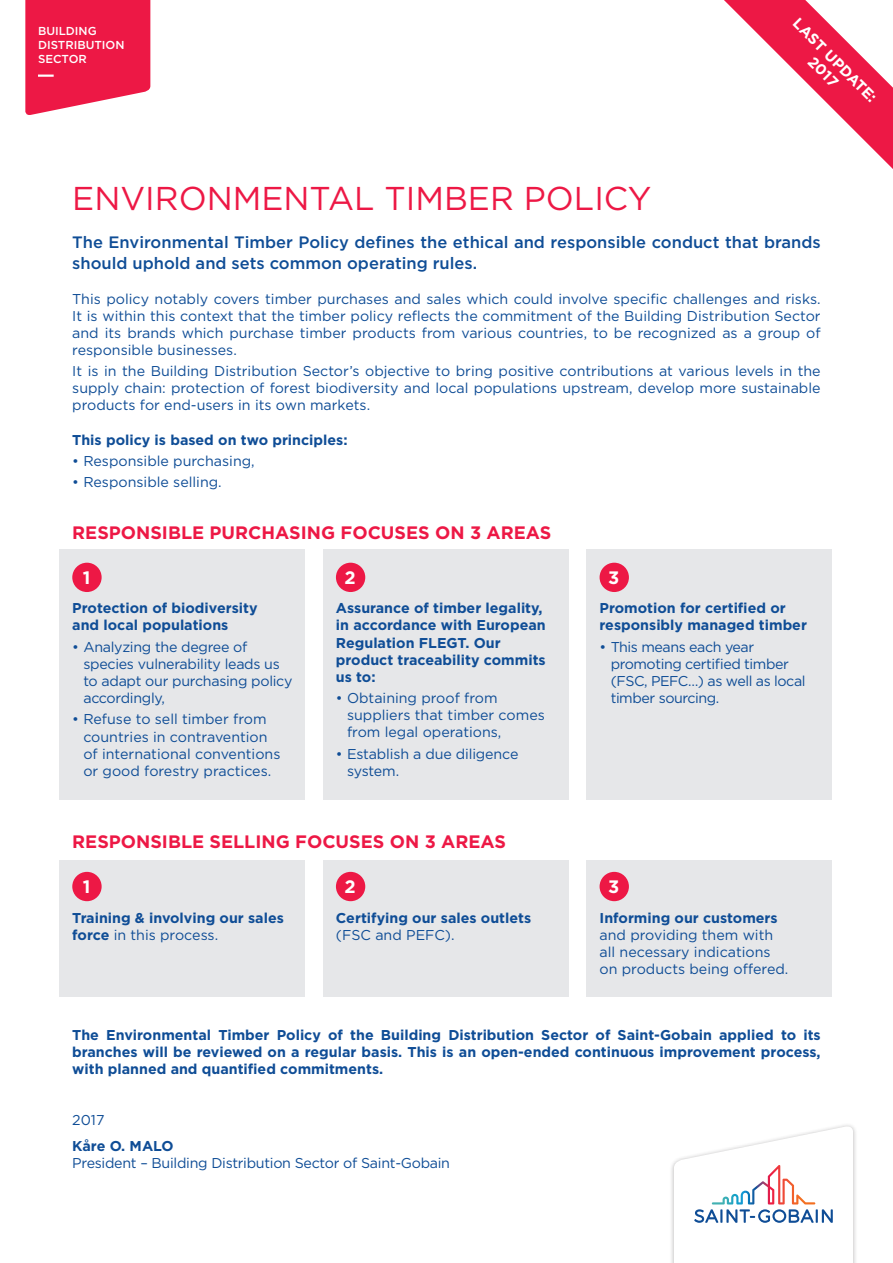
<style>
.page{position:relative;width:893px;height:1263px;background:#fff}
.page>*{position:absolute;margin:0;border:0;box-sizing:border-box;transform-origin:0 0}
.t1{font:33px "Gotham";color:#ed1845}
.t2{font:700 18px "Gotham";color:#ed1845}
.t3{font:700 18px "Gotham";color:#fff}
.t4{font:500 16.5px/21px "Gotham";color:#0f4d96}
.t5{font:700 15px/16.5px "Gotham";color:#fff;text-align:center}
.t6{font:14.25px/17.1px "Gotham";color:#0f4d96}
.t7{font:700 14.25px/17.1px "Gotham";color:#0f4d96}
.t8{font:14.25px/17.1px "Gotham";letter-spacing:-.02em;color:#0f4d96}
.t9{font:14.25px/17.1px "Gotham";letter-spacing:-.03em;color:#0f4d96}
.t10{font:500 11.55px/13.8px "Gotham";color:#fff}
.s1{font-weight:400}
</style>
<div class="page">
<div style="left:60px;top:550px;width:245px;height:250px;background:#e6e7e9"></div>
<div style="left:60px;top:860px;width:245px;height:137px;background:#e6e7e9"></div>
<div style="left:323px;top:550px;width:245px;height:250px;background:#e6e7e9"></div>
<div style="left:323px;top:860px;width:245px;height:137px;background:#e6e7e9"></div>
<div style="left:587px;top:550px;width:245px;height:250px;background:#e6e7e9"></div>
<div style="left:587px;top:860px;width:245px;height:137px;background:#e6e7e9"></div>
<div style="left:669px;top:1122px;width:189px;height:141px;background:#231f20;opacity:.3"></div>
<svg style="left:674px;top:1125px;width:179px;height:138px"></svg>
<div style="left:72px;top:563px;width:30px;height:29px;background:#ed1845;border-radius:50%"></div>
<div style="left:336px;top:563px;width:29px;height:29px;background:#ed1845;border-radius:50%"></div>
<div style="left:600px;top:563px;width:29px;height:29px;background:#ed1845;border-radius:50%"></div>
<div style="left:72px;top:872px;width:30px;height:29px;background:#ed1845;border-radius:50%"></div>
<div style="left:336px;top:872px;width:29px;height:29px;background:#ed1845;border-radius:50%"></div>
<div style="left:600px;top:872px;width:29px;height:29px;background:#ed1845;border-radius:50%"></div>
<svg style="left:25px;top:0;width:125px;height:115px;background:#ee3058"></svg>
<svg style="left:724px;top:0;width:169px;height:169px"></svg>
<p class="t10" style="left:38px;top:24px;width:88px">BUILDING<br>DISTRIBUTION<br>SECTOR</p>
<p class="t5" style="left:801px;top:15px;width:113px;rotate:45deg">LAST UPDATE:<br>2017</p>
<h1 class="t1" style="left:72px;top:178px;width:581px">ENVIRONMENTAL TIMBER POLICY</h1>
<p class="t4" style="left:72px;top:232px;width:750px">The Environmental Timber Policy defines the ethical and responsible conduct that brands should uphold and sets common operating rules.</p>
<p class="t6" style="left:72px;top:290px;width:750px;text-align:justify">This policy notably covers timber purchases and sales which could involve specific challenges and risks.<br>It is within this context that the timber policy reflects the commitment of the Building Distribution Sector and its brands which purchase timber products from various countries, to be recognized as a group of responsible businesses.</p>
<p class="t6" style="left:72px;top:362px;width:750px;text-align:justify">It is in the Building Distribution Sector’s objective to bring positive contributions at various levels in the supply chain: protection of forest biodiversity and local populations upstream, develop more sustainable products for end-users in its own markets.</p>
<p class="t7" style="left:72px;top:431px;width:277px">This policy is based on two principles:</p>
<p class="t6" style="left:72px;top:452px;width:184px">• Responsible purchasing,</p>
<p class="t6" style="left:72px;top:473px;width:151px">• Responsible selling.</p>
<p class="t2" style="left:72px;top:520px;width:294px">RESPONSIBLE PURCHASING focuses</p>
<p class="t2" style="left:435px;top:520px;width:66px">ON 3 areas</p>
<p class="t3" style="left:83px;top:566px;width:9px">1</p>
<p class="t7" style="left:72px;top:600px;width:187px">Protection of biodiversity and local populations</p>
<p class="t8" style="left:83px;top:638px;width:211px;text-indent:-11px">• Analyzing the degree of species vulnerability leads us to adapt our purchasing policy accordingly,</p>
<p class="t6" style="left:83px;top:711px;width:199px;text-indent:-11px">• Refuse to sell timber from countries in contravention of international conventions or good forestry practices.</p>
<p class="t3" style="left:345px;top:566px;width:13px">2</p>
<p class="t7" style="left:336px;top:600px;width:211px">Assurance of timber legality, in accordance with European<br>Regulation FLEGT. Our product traceability commits us to:</p>
<p class="t6" style="left:347px;top:689px;width:199px;text-indent:-11px">• Obtaining proof from suppliers that timber comes from legal operations,</p>
<p class="t6" style="left:347px;top:745px;width:173px;text-indent:-11px">• Establish a due diligence system.</p>
<p class="t3" style="left:608px;top:566px;width:13px">3</p>
<p class="t7" style="left:600px;top:600px;width:209px">Promotion for certified or responsibly managed timber</p>
<p class="t9" style="left:611px;top:638px;width:196px;text-indent:-11px">• This means each year promoting certified timber (FSC, PEFC…) as well as local timber sourcing.</p>
<p class="t2" style="left:72px;top:829px;width:249px">RESPONSIBLE SELLING focuses</p>
<p class="t2" style="left:390px;top:829px;width:66px">ON 3 areas</p>
<p class="t3" style="left:83px;top:875px;width:9px">1</p>
<p class="t7" style="left:72px;top:909px;width:213px">Training &amp; involving our sales force <span class="s1">in this process.</span></p>
<p class="t3" style="left:345px;top:875px;width:13px">2</p>
<p class="t7" style="left:336px;top:909px;width:197px">Certifying our sales outlets</p>
<p class="t6" style="left:336px;top:926px;width:120px">(FSC and PEFC).</p>
<p class="t3" style="left:608px;top:875px;width:13px">3</p>
<p class="t7" style="left:600px;top:909px;width:180px">Informing our customers</p>
<p class="t6" style="left:600px;top:926px;width:190px">and providing them with all necessary indications on products being offered.</p>
<p class="t7" style="left:72px;top:1026px;width:750px;text-align:justify">The Environmental Timber Policy of the Building Distribution Sector of Saint-Gobain applied to its branches will be reviewed on a regular basis. This is an open-ended continuous improvement process, with planned and quantified commitments.</p>
<p class="t6" style="left:72px;top:1111px;width:34px">2017</p>
<p class="t7" style="left:72px;top:1137px;width:103px">Kåre O. MALO</p>
<p class="t8" style="left:72px;top:1154px;width:379px">President – Building Distribution Sector of Saint-Gobain</p>
</div>
